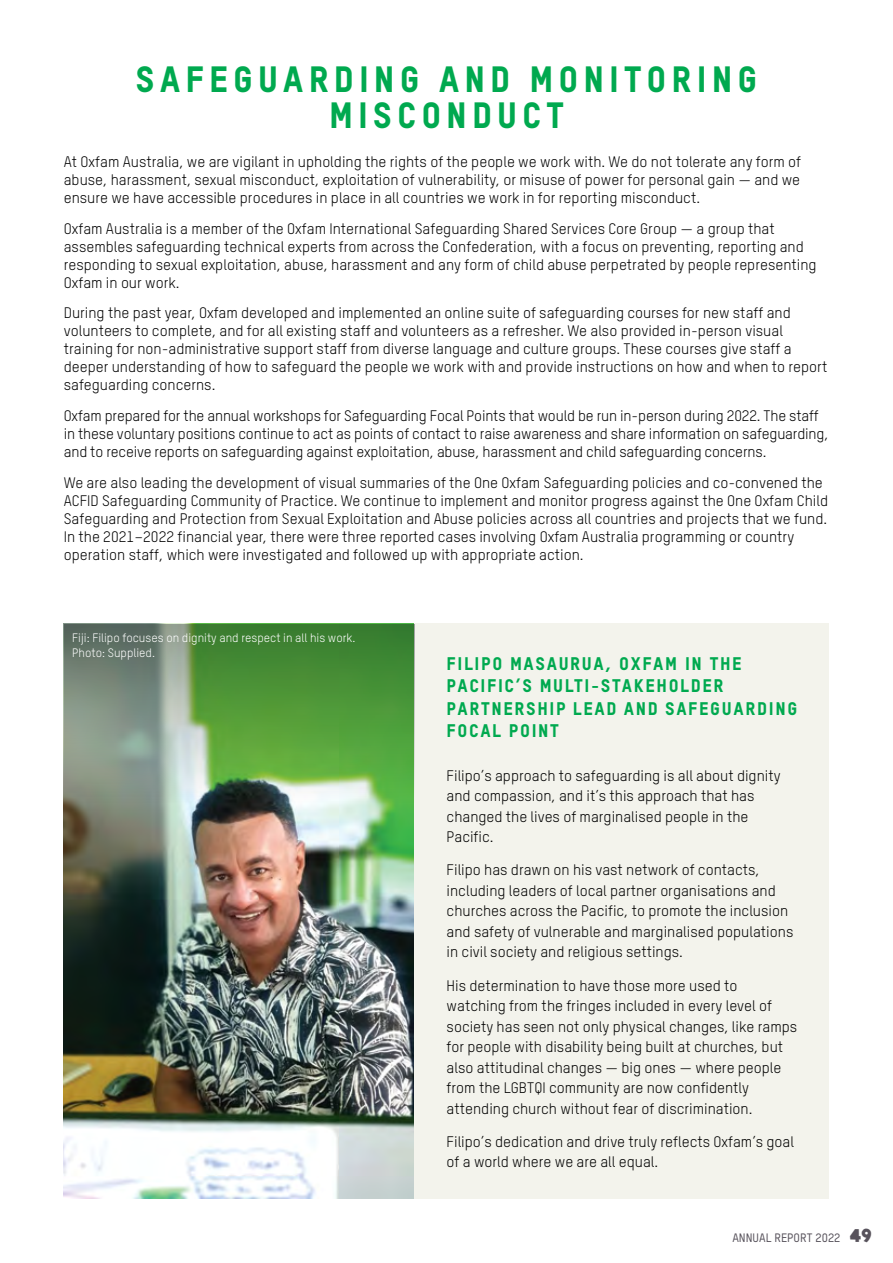
<style>
.page{position:relative;width:893px;height:1263px;background:#fff}
.page>*{position:absolute;margin:0;border:0;box-sizing:border-box;transform-origin:0 0}
.t1{font:36px/36px "Oxfam TSTARPRO Headline";letter-spacing:.14em;color:#00a94f;text-align:center}
.t2{font:18px/22.5px "Oxfam TSTARPRO Headline";letter-spacing:.09em;color:#00a94f}
.t3{font:15px/18px "Oxfam TSTARPRO";color:#000}
.t4{font:12px/15px "Oxfam TSTARPRO";color:#fff}
.t5{font:500 12px "Oxfam TSTARPRO";color:#57525b}
.s1{font-family:"Oxfam Global Headline";font-weight:400;font-size:18px}
</style>
<div class="page">
<img style="left:64px;top:802px;width:351px;height:397px">
<div style="left:415px;top:624px;width:414px;height:575px;background:#f3f3ec"></div>
<svg style="left:64px;top:624px;width:351px;height:178px;background:#6a995f"></svg>
<h1 class="t1" style="left:136px;top:60px;width:623px">SAFEGUARDING AND MONITORING<br>MISCONDUCT</h1>
<p class="t3" style="left:64px;top:152px;width:739px;text-align:justify">At Oxfam Australia, we are vigilant in upholding the rights of the people we work with. We do not tolerate any form of abuse, harassment, sexual misconduct, exploitation of vulnerability, or misuse of power for personal gain — and we ensure we have accessible procedures in place in all countries we work in for reporting misconduct.</p>
<p class="t3" style="left:64px;top:219px;width:754px">Oxfam Australia is a member of the Oxfam International Safeguarding Shared Services Core Group — a group that assembles safeguarding technical experts from across the Confederation, with a focus on preventing, reporting and responding to sexual exploitation, abuse, harassment and any form of child abuse perpetrated by people representing Oxfam in our work.</p>
<p class="t3" style="left:64px;top:304px;width:765px">During the past year, Oxfam developed and implemented an online suite of safeguarding courses for new staff and volunteers to complete, and for all existing staff and volunteers as a refresher. We also provided in-person visual training for non-administrative support staff from diverse language and culture groups. These courses give staff a deeper understanding of how to safeguard the people we work with and provide instructions on how and when to report safeguarding concerns.</p>
<p class="t3" style="left:64px;top:407px;width:766px">Oxfam prepared for the annual workshops for Safeguarding Focal Points that would be run in-person during 2022. The staff in these voluntary positions continue to act as points of contact to raise awareness and share information on safeguarding, and to receive reports on safeguarding against exploitation, abuse, harassment and child safeguarding concerns.</p>
<p class="t3" style="left:64px;top:473px;width:766px">We are also leading the development of visual summaries of the One Oxfam Safeguarding policies and co-convened the ACFID Safeguarding Community of Practice. We continue to implement and monitor progress against the One Oxfam Child Safeguarding and Protection from Sexual Exploitation and Abuse policies across all countries and projects that we fund.<br>In the 2021–2022 financial year, there were three reported cases involving Oxfam Australia programming or country operation staff, which were investigated and followed up with appropriate action.</p>
<p class="t4" style="left:72px;top:630px;width:285px">Fiji: Filipo focuses on dignity and respect in all his work.<br>Photo: Supplied.</p>
<p class="t2" style="left:447px;top:652px;width:352px">FILIPO MASAURUA, OXFAM IN THE<br>PACIFIC’S MULTI-STAKEHOLDER<br>PARTNERSHIP LEAD AND SAFEGUARDING<br>FOCAL POINT</p>
<p class="t3" style="left:447px;top:765px;width:335px;line-height:20.5px">Filipo’s approach to safeguarding is all about dignity and compassion, and it’s this approach that has changed the lives of marginalised people in the Pacific.</p>
<p class="t3" style="left:447px;top:860px;width:348px;line-height:20.5px">Filipo has drawn on his vast network of contacts, including leaders of local partner organisations and churches across the Pacific, to promote the inclusion and safety of vulnerable and marginalised populations in civil society and religious settings.</p>
<p class="t3" style="left:447px;top:975px;width:352px;line-height:20.5px">His determination to have those more used to watching from the fringes included in every level of society has seen not only physical changes, like ramps for people with disability being built at churches, but also attitudinal changes — big ones — where people from the LGBTQI community are now confidently attending church without fear of discrimination.</p>
<p class="t3" style="left:447px;top:1131px;width:349px;line-height:20.5px">Filipo’s dedication and drive truly reflects Oxfam’s goal of a world where we are all equal.</p>
<p class="t5" style="left:732px;top:1230px;width:141px">ANNUAL REPORT 2022 <span class="s1">49</span></p>
</div>
